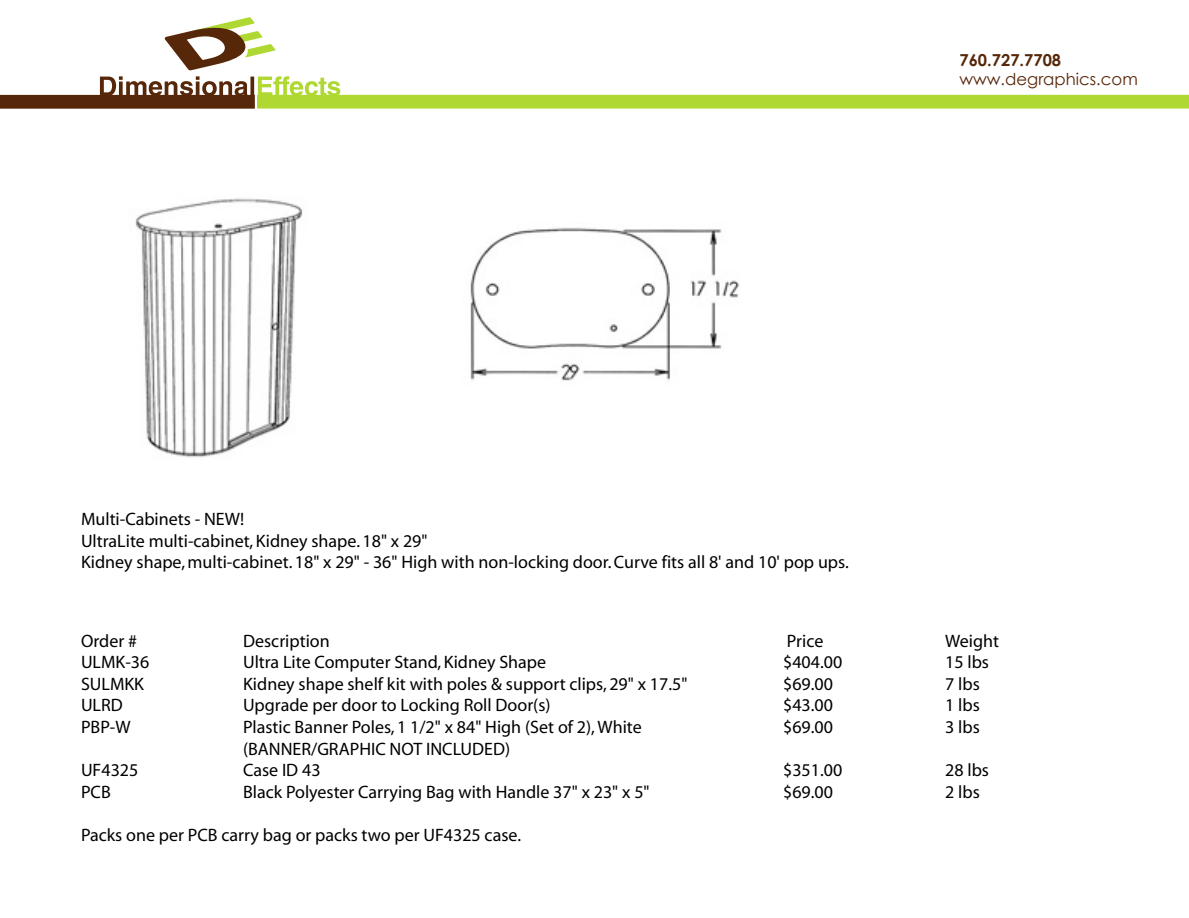
<style>
.page{position:relative;width:1189px;height:918px;background:#fff}
.page>*{position:absolute;margin:0;border:0;box-sizing:border-box;transform-origin:0 0}
.t1{font:18px/21.6px "Myriad";color:#000}
.t2{font:16.5px "Century Gothic";color:#57270a}
.t3{font:700 16.5px "Century Gothic";color:#57270a}
</style>
<div class="page">
<div style="left:0;top:95px;width:255px;height:14px;background:#57270a"></div>
<div style="left:257px;top:95px;width:932px;height:14px;background:#afd832"></div>
<svg style="left:164px;top:17px;width:112px;height:53px"></svg>
<svg style="left:100px;top:76px;width:148px;height:19px"></svg>
<svg style="left:250px;top:77px;width:4px;height:18px"></svg>
<svg style="left:258px;top:76px;width:82px;height:19px"></svg>
<img style="left:470px;top:227px;width:270px;height:154px">
<img style="left:135px;top:198px;width:168px;height:260px">
<p class="t3" style="left:959px;top:48px;width:103px">760.727.7708</p>
<p class="t2" style="left:959px;top:67px;width:180px">www.degraphics.com</p>
<p class="t1" style="left:81px;top:509px;width:769px">Multi-Cabinets - NEW!<br>UltraLite multi-cabinet, Kidney shape. 18" x 29"<br>Kidney shape, multi-cabinet. 18" x 29" - 36" High with non-locking door. Curve fits all 8' and 10' pop ups.</p>
<p class="t1" style="left:81px;top:630px;width:57px">Order #</p>
<p class="t1" style="left:243px;top:630px;width:88px">Description</p>
<p class="t1" style="left:787px;top:630px;width:38px">Price</p>
<p class="t1" style="left:945px;top:630px;width:55px">Weight</p>
<p class="t1" style="left:81px;top:652px;width:70px">ULMK-36</p>
<p class="t1" style="left:243px;top:652px;width:305px">Ultra Lite Computer Stand, Kidney Shape</p>
<p class="t1" style="left:783px;top:652px;width:61px">$404.00</p>
<p class="t1" style="left:945px;top:652px;width:45px">15 lbs</p>
<p class="t1" style="left:81px;top:674px;width:65px">SULMKK</p>
<p class="t1" style="left:243px;top:674px;width:446px">Kidney shape shelf kit with poles &amp; support clips, 29" x 17.5"</p>
<p class="t1" style="left:783px;top:674px;width:51px">$69.00</p>
<p class="t1" style="left:945px;top:674px;width:36px">7 lbs</p>
<p class="t1" style="left:81px;top:695px;width:43px">ULRD</p>
<p class="t1" style="left:243px;top:695px;width:309px">Upgrade per door to Locking Roll Door(s)</p>
<p class="t1" style="left:783px;top:695px;width:51px">$43.00</p>
<p class="t1" style="left:945px;top:695px;width:36px">1 lbs</p>
<p class="t1" style="left:81px;top:717px;width:51px">PBP-W</p>
<p class="t1" style="left:243px;top:717px;width:400px">Plastic Banner Poles, 1 1/2" x 84" High (Set of 2), White</p>
<p class="t1" style="left:783px;top:717px;width:51px">$69.00</p>
<p class="t1" style="left:945px;top:717px;width:36px">3 lbs</p>
<p class="t1" style="left:243px;top:738px;width:269px">(BANNER/GRAPHIC NOT INCLUDED)</p>
<p class="t1" style="left:81px;top:760px;width:59px">UF4325</p>
<p class="t1" style="left:243px;top:760px;width:79px">Case ID 43</p>
<p class="t1" style="left:783px;top:760px;width:61px">$351.00</p>
<p class="t1" style="left:945px;top:760px;width:45px">28 lbs</p>
<p class="t1" style="left:81px;top:782px;width:31px">PCB</p>
<p class="t1" style="left:243px;top:782px;width:408px">Black Polyester Carrying Bag with Handle 37" x 23" x 5"</p>
<p class="t1" style="left:783px;top:782px;width:51px">$69.00</p>
<p class="t1" style="left:945px;top:782px;width:36px">2 lbs</p>
<p class="t1" style="left:81px;top:825px;width:441px">Packs one per PCB carry bag or packs two per UF4325 case.</p>
</div>
